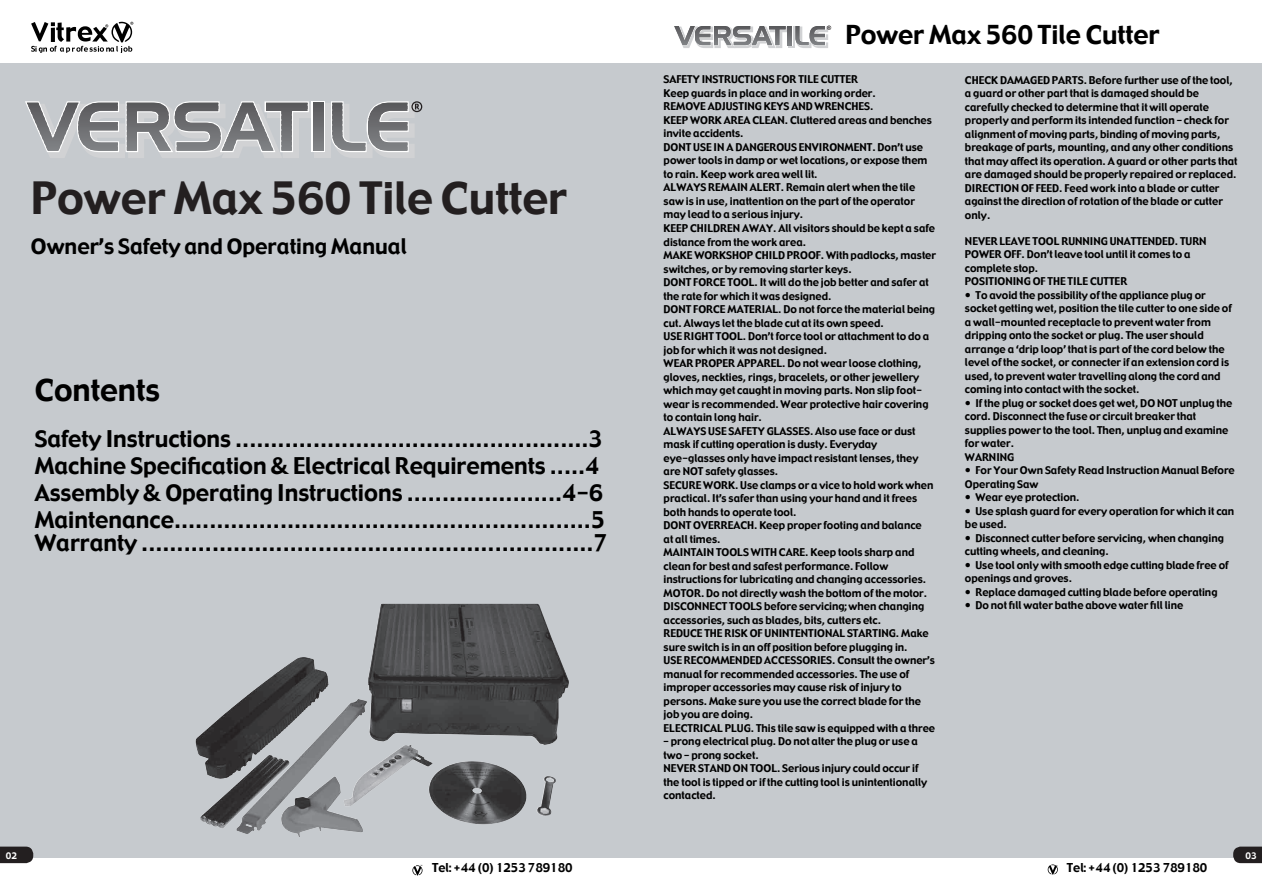
<style>
.page{position:relative;width:1262px;height:893px;background:#fff}
.page>*{position:absolute;margin:0;border:0;box-sizing:border-box;transform-origin:0 0}
.t1{font:43.5px "Gadget";color:#231f20}
.t2{font:30px "Gadget";color:#000}
.t3{font:25.5px "Gadget";color:#000}
.t4{font:22.5px/27px "Gadget";color:#000}
.t5{font:21px "Gadget";color:#000}
.t6{font:12px "Gadget";color:#000}
.t7{font:10.5px/13.5px "Gadget";color:#000}
.t8{font:9px "Gadget";color:#fff}
</style>
<div class="page">
<div style="left:632px;top:64px;width:629px;height:793px;background:#c6cace"></div>
<div style="left:0;top:64px;width:634px;height:793px;background:#c6cace"></div>
<svg style="left:0;top:846px;width:33px;height:17px"></svg>
<svg style="left:1233px;top:846px;width:29px;height:17px"></svg>
<svg style="left:31px;top:22px;width:102px;height:31px"></svg>
<svg style="left:412px;top:864px;width:10px;height:11px"></svg>
<svg style="left:1047px;top:864px;width:10px;height:10px"></svg>
<svg style="left:323px;top:104px;width:7px;height:54px"></svg>
<svg style="left:323px;top:101px;width:1px;height:51px"></svg>
<svg style="left:25px;top:101px;width:298px;height:57px"></svg>
<svg style="left:331px;top:101px;width:91px;height:57px"></svg>
<svg style="left:674px;top:26px;width:157px;height:22px"></svg>
<img style="left:196px;top:604px;width:373px;height:175px">
<h1 class="t1" style="left:31px;top:170px;width:538px">Power Max 560 Tile Cutter</h1>
<h3 class="t5" style="left:31px;top:233px;width:377px">Owner’s Safety and Operating Manual</h3>
<h2 class="t2" style="left:35px;top:370px;width:127px">Contents</h2>
<p class="t4" style="left:35px;top:426px;width:571px">Safety Instructions ..................................................3<br>Machine Specification &amp; Electrical Requirements .....4<br>Assembly &amp; Operating Instructions ......................4-6<br>Maintenance...........................................................5</p>
<h3 class="t4" style="left:35px;top:530px;width:574px">Warranty ................................................................7</h3>
<h3 class="t3" style="left:845px;top:18px;width:316px">Power Max 560 Tile Cutter</h3>
<p class="t7" style="left:663px;top:73px;width:274px">SAFETY INSTRUCTIONS FOR TILE CUTTER<br>Keep guards in place and in working order.<br>REMOVE ADJUSTING KEYS AND WRENCHES.<br>KEEP WORK AREA CLEAN. Cluttered areas and benches invite accidents.<br>DONT USE IN A DANGEROUS ENVIRONMENT. Don’t use power tools in damp or wet locations, or expose them to rain. Keep work area well lit.<br>ALWAYS REMAIN ALERT. Remain alert when the tile saw is in use, inattention on the part of the operator may lead to a serious injury.<br>KEEP CHILDREN AWAY. All visitors should be kept a safe distance from the work area.<br>MAKE WORKSHOP CHILD PROOF. With padlocks, master switches, or by removing starter keys.<br>DONT FORCE TOOL. It will do the job better and safer at the rate for which it was designed.<br>DONT FORCE MATERIAL. Do not force the material being cut. Always let the blade cut at its own speed.<br>USE RIGHT TOOL. Don’t force tool or attachment to do a job for which it was not designed.<br>WEAR PROPER APPAREL. Do not wear loose clothing, gloves, neckties, rings, bracelets, or other jewellery which may get caught in moving parts. Non slip foot&shy;wear is recommended. Wear protective hair covering to contain long hair.<br>ALWAYS USE SAFETY GLASSES. Also use face or dust mask if cutting operation is dusty. Everyday eye-glasses only have impact resistant lenses, they are NOT safety glasses.<br>SECURE WORK. Use clamps or a vice to hold work when practical. It’s safer than using your hand and it frees both hands to operate tool.<br>DONT OVERREACH. Keep proper footing and balance<br>at all times.<br>MAINTAIN TOOLS WITH CARE. Keep tools sharp and clean for best and safest performance. Follow instructions for lubricating and changing accessories.<br>MOTOR. Do not directly wash the bottom of the motor.<br>DISCONNECT TOOLS before servicing; when changing accessories, such as blades, bits, cutters etc.<br>REDUCE THE RISK OF UNINTENTIONAL STARTING. Make sure switch is in an off position before plugging in.<br>USE RECOMMENDED ACCESSORIES. Consult the owner’s manual for recommended accessories. The use of improper accessories may cause risk of injury to persons. Make sure you use the correct blade for the job you are doing.<br>ELECTRICAL PLUG. This tile saw is equipped with a three</p>
<p class="t7" style="left:663px;top:735px;width:265px">– prong electrical plug. Do not alter the plug or use a two – prong socket.<br>NEVER STAND ON TOOL. Serious injury could occur if the tool is tipped or if the cutting tool is unintentionally contacted.</p>
<p class="t7" style="left:965px;top:73px;width:274px">CHECK DAMAGED PARTS. Before further use of the tool, a guard or other part that is damaged should be carefully checked to determine that it will operate properly and perform its intended function – check for alignment of moving parts, binding of moving parts, breakage of parts, mounting, and any other conditions that may affect its operation. A guard or other parts that are damaged should be properly repaired or replaced.<br>DIRECTION OF FEED. Feed work into a blade or cutter against the direction of rotation of the blade or cutter only.</p>
<p class="t7" style="left:965px;top:234px;width:243px">NEVER LEAVE TOOL RUNNING UNATTENDED. TURN POWER OFF. Don’t leave tool until it comes to a complete stop.<br>POSITIONING OF THE TILE CUTTER</p>
<p class="t7" style="left:965px;top:288px;width:268px">• To avoid the possibility of the appliance plug or socket getting wet, position the tile cutter to one side of a wall-mounted receptacle to prevent water from dripping onto the socket or plug. The user should arrange a ‘drip loop’ that is part of the cord below the level of the socket, or connecter if an extension cord is used, to prevent water travelling along the cord and coming into contact with the socket.</p>
<p class="t7" style="left:965px;top:396px;width:269px">• If the plug or socket does get wet, DO NOT unplug the cord. Disconnect the fuse or circuit breaker that supplies power to the tool. Then, unplug and examine for water.<br>WARNING</p>
<p class="t7" style="left:965px;top:464px;width:271px">• For Your Own Safety Read Instruction Manual Before<br>Operating Saw</p>
<p class="t7" style="left:965px;top:491px;width:116px">• Wear eye protection.</p>
<p class="t7" style="left:965px;top:505px;width:271px">• Use splash guard for every operation for which it can be used.</p>
<p class="t7" style="left:965px;top:532px;width:260px">• Disconnect cutter before servicing, when changing cutting wheels, and cleaning.</p>
<p class="t7" style="left:965px;top:559px;width:265px">• Use tool only with smooth edge cutting blade free of openings and groves.</p>
<p class="t7" style="left:965px;top:586px;width:254px">• Replace damaged cutting blade before operating</p>
<p class="t7" style="left:965px;top:599px;width:220px">• Do not fill water bathe above water fill line</p>
<p class="t8" style="left:6px;top:849px;width:13px">02</p>
<p class="t8" style="left:1245px;top:849px;width:13px">03</p>
<p class="t6" style="left:432px;top:859px;width:142px">Tel: +44 (0) 1253 789180</p>
<p class="t6" style="left:1066px;top:859px;width:142px">Tel: +44 (0) 1253 789180</p>
</div>
